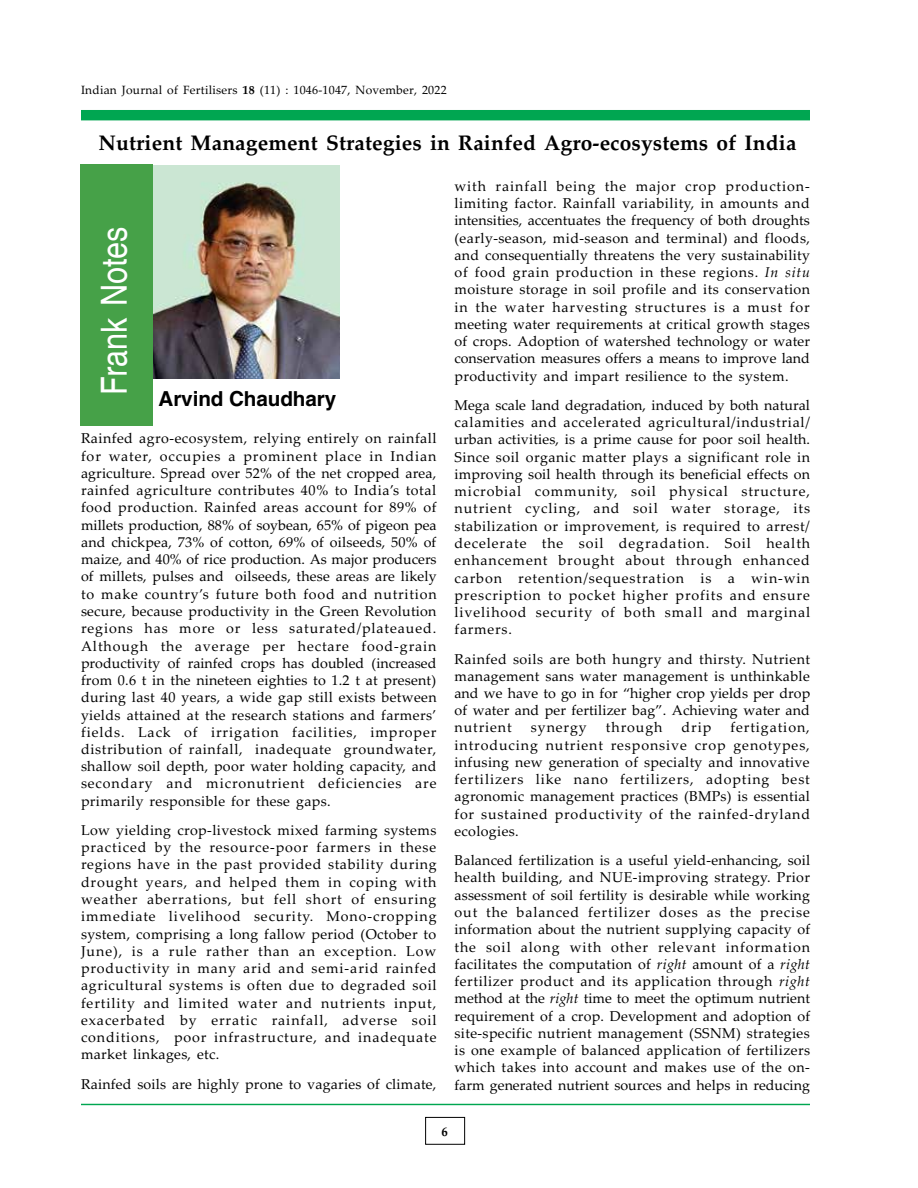
<style>
.page{position:relative;width:918px;height:1188px;background:#fff}
.page>*{position:absolute;margin:0;border:0;box-sizing:border-box;transform-origin:0 0}
.t1{font:36px "Helvetica";letter-spacing:-.005em;color:#fff;scale:.85 1}
.t2{font:21px "TT2 BCFO00";letter-spacing:.005em;color:#000}
.t3{font:700 20.7px "Helvetica";letter-spacing:-.005em;color:#000}
.t4{font:14.25px/17.2px "TT2 BD7 O00";letter-spacing:.025em;color:#000;text-align:justify}
.t5{font:14.25px "TT2 BD7 O00";letter-spacing:.065em;color:#000}
.t6{font:12.75px "TT2 BCBO00";color:#000}
.t7{font:12px "TT2 BC5 O00";letter-spacing:.02em;color:#000}
.s1{font-family:"TT2 BC8 O00"}
.s2{font-family:"TT2 BDAO00"}
</style>
<div class="page">
<hr style="left:81px;top:1104px;width:729px;height:1px;background:#00a651">
<div style="left:81px;top:110px;width:729px;height:10px;background:#00a651"></div>
<div style="left:425px;top:1117px;width:40px;height:28px;border:1px solid #000"></div>
<img style="left:153px;top:165px;width:187px;height:214px">
<div style="left:80px;top:164px;width:73px;height:262px;background:#46a148"></div>
<p class="t7" style="left:81px;top:82px;width:367px">Indian Journal of Fertilisers <span class="s1">18</span> (11) : 1046-1047, November, 2022</p>
<h2 class="t2" style="left:98px;top:131px;width:700px">Nutrient Management Strategies in Rainfed Agro-ecosystems of India</h2>
<h1 class="t1" style="left:93px;top:395px;width:200px;rotate:-90deg">Frank Notes</h1>
<h3 class="t3" style="left:159px;top:386px;width:179px">Arvind Chaudhary</h3>
<p class="t4" style="left:81px;top:430px;width:357px">Rainfed agro-ecosystem, relying entirely on rainfall for water, occupies a prominent place in Indian agriculture. Spread over 52% of the net cropped area, rainfed agriculture contributes 40% to India’s total food production. Rainfed areas account for 89% of millets production, 88% of soybean, 65% of pigeon pea and chickpea, 73% of cotton, 69% of oilseeds, 50% of maize, and 40% of rice production. As major producers of millets, pulses and oilseeds, these areas are likely to make country’s future both food and nutrition secure, because productivity in the Green Revolution regions has more or less saturated/plateaued.<br>Although the average per hectare food-grain productivity of rainfed crops has doubled (increased from 0.6 t in the nineteen eighties to 1.2 t at present) during last 40 years, a wide gap still exists between yields attained at the research stations and farmers’ fields. Lack of irrigation facilities, improper distribution of rainfall, inadequate groundwater, shallow soil depth, poor water holding capacity, and secondary and micronutrient deficiencies are primarily responsible for these gaps.</p>
<p class="t4" style="left:81px;top:822px;width:357px">Low yielding crop-livestock mixed farming systems practiced by the resource-poor farmers in these regions have in the past provided stability during drought years, and helped them in coping with weather aberrations, but fell short of ensuring immediate livelihood security. Mono-cropping system, comprising a long fallow period (October to June), is a rule rather than an exception. Low productivity in many arid and semi-arid rainfed agricultural systems is often due to degraded soil fertility and limited water and nutrients input, exacerbated by erratic rainfall, adverse soil conditions, poor infrastructure, and inadequate market linkages, etc.</p>
<p class="t4" style="left:81px;top:1075px;width:357px">Rainfed soils are highly prone to vagaries of climate,</p>
<p class="t4" style="left:454px;top:177px;width:357px">with rainfall being the major crop production&shy;limiting factor. Rainfall variability, in amounts and intensities, accentuates the frequency of both droughts (early-season, mid-season and terminal) and floods, and consequentially threatens the very sustainability of food grain production in these regions. <span class="s2">In situ </span>moisture storage in soil profile and its conservation in the water harvesting structures is a must for meeting water requirements at critical growth stages of crops. Adoption of watershed technology or water conservation measures offers a means to improve land productivity and impart resilience to the system.</p>
<p class="t4" style="left:454px;top:396px;width:357px">Mega scale land degradation, induced by both natural calamities and accelerated agricultural/industrial/ urban activities, is a prime cause for poor soil health.<br>Since soil organic matter plays a significant role in improving soil health through its beneficial effects on microbial community, soil physical structure, nutrient cycling, and soil water storage, its stabilization or improvement, is required to arrest/ decelerate the soil degradation. Soil health enhancement brought about through enhanced carbon retention/sequestration is a win-win prescription to pocket higher profits and ensure livelihood security of both small and marginal farmers.</p>
<p class="t4" style="left:454px;top:650px;width:357px">Rainfed soils are both hungry and thirsty. Nutrient management sans water management is unthinkable and we have to go in for “higher crop yields per drop of water and per fertilizer bag”. Achieving water and nutrient</p>
<p class="t4" style="left:454px;top:719px;width:357px;text-indent:276px">fertigation, introducing nutrient responsive crop genotypes, infusing new generation of specialty and innovative fertilizers like nano fertilizers, adopting best agronomic management practices (BMPs) is essential for sustained productivity of the rainfed-dryland ecologies.</p>
<p class="t4" style="left:454px;top:852px;width:357px">Balanced fertilization is a useful yield-enhancing, soil health building, and NUE-improving strategy. Prior assessment of soil fertility is desirable while working out the balanced fertilizer doses as the precise information about the nutrient supplying capacity of the soil along with other relevant information facilitates the computation of <span class="s2">right</span> amount of a <span class="s2">right </span>fertilizer product and its application through <span class="s2">right </span>method at the <span class="s2">right</span> time to meet the optimum nutrient requirement of a crop. Development and adoption of site-specific nutrient management (SSNM) strategies is one example of balanced application of fertilizers which takes into account and makes use of the on&shy;farm generated nutrient sources and helps in reducing</p>
<p class="t5" style="left:531px;top:719px;width:57px">synergy</p>
<p class="t5" style="left:606px;top:719px;width:58px">through</p>
<p class="t4" style="left:682px;top:719px;width:31px">drip</p>
<p class="t6" style="left:442px;top:1124px;width:8px">6</p>
</div>
